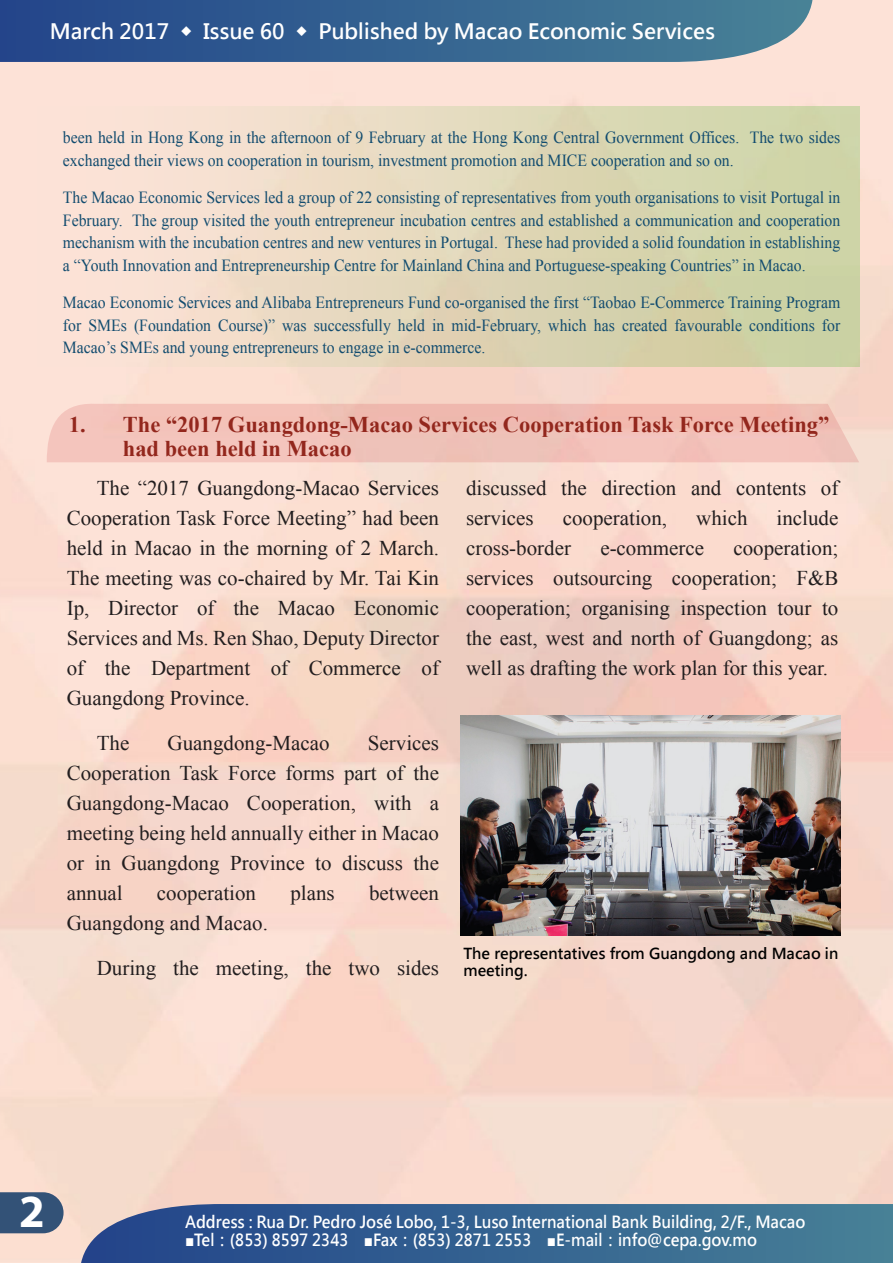
<style>
.page{position:relative;width:893px;height:1263px;background:#fff}
.page>*{position:absolute;margin:0;border:0;box-sizing:border-box;transform-origin:0 0}
.t1{font:700 46.35px "Myriad Pro";color:#fff}
.t2{font:700 22.5px/24px "Times New Roman";color:#93271d}
.t3{font:21px/30px "Times New Roman";color:#221e1f;text-align:justify}
.t4{font:700 21px "Microsoft Jheng Hei";color:#fff}
.t5{font:16.95px/22.5px "Times New Roman";color:#124c6f;text-align:justify;scale:.93 1}
.t6{font:700 16.5px "Microsoft Jheng Hei";color:#fff;scale:.92 1}
.t7{font:700 15px/16.5px "Microsoft Jheng Hei";color:#000}
</style>
<div class="page">
<img style="left:0;top:0;width:893px;height:1263px">
<svg style="left:0;top:0;width:812px;height:62px;background:#3b6692"></svg>
<svg style="left:81px;top:1204px;width:812px;height:59px;background:#3b6692"></svg>
<svg style="left:0;top:1192px;width:64px;height:41px;background:#435d7e"></svg>
<div style="left:38px;top:106px;width:821px;height:261px;background:linear-gradient(to right,#ffe2d9,#c9d0a0)"></div>
<svg style="left:47px;top:404px;width:812px;height:58px;background:#f1c0b7"></svg>
<img style="left:461px;top:716px;width:379px;height:220px">
<p class="t4" style="left:50px;top:18px;width:667px">March 2017 ◆ Issue 60 ◆ Published by Macao Economic Services</p>
<p class="t5" style="left:63px;top:126px;width:837px">been held in Hong Kong in the afternoon of 9 February at the Hong Kong Central Government Offices. The two sides exchanged their views on cooperation in tourism, investment promotion and MICE cooperation and so on.</p>
<p class="t5" style="left:63px;top:186px;width:837px">The Macao Economic Services led a group of 22 consisting of representatives from youth organisations to visit Portugal in February. The group visited the youth entrepreneur incubation centres and established a communication and cooperation mechanism with the incubation centres and new ventures in Portugal. These had provided a solid foundation in establishing a “Youth Innovation and Entrepreneurship Centre for Mainland China and Portuguese-speaking Countries” in Macao.</p>
<p class="t5" style="left:63px;top:291px;width:837px">Macao Economic Services and Alibaba Entrepreneurs Fund co-organised the first “Taobao E-Commerce Training Program for SMEs (Foundation Course)” was successfully held in mid-February, which has created favourable conditions for Macao’s SMEs and young entrepreneurs to engage in e-commerce.</p>
<h2 class="t2" style="left:123px;top:412px;width:708px;text-indent:-54px">1. The “2017 Guangdong-Macao Services Cooperation Task Force Meeting” had been held in Macao</h2>
<p class="t3" style="left:67px;top:472px;width:374px;text-indent:30px">The “2017 Guangdong-Macao Services Cooperation Task Force Meeting” had been held in Macao in the morning of 2 March.<br>The meeting was co-chaired by Mr. Tai Kin Ip, Director of the Macao Economic Services and Ms. Ren Shao, Deputy Director of the Department of Commerce of Guangdong Province.</p>
<p class="t3" style="left:97px;top:727px;width:34px">The</p>
<p class="t3" style="left:168px;top:727px;width:164px">Guangdong-Macao</p>
<p class="t3" style="left:466px;top:473px;width:374px">discussed the direction and contents of services</p>
<p class="t3" style="left:563px;top:503px;width:106px">cooperation,</p>
<p class="t3" style="left:696px;top:503px;width:53px">which</p>
<p class="t3" style="left:777px;top:503px;width:63px">include</p>
<p class="t3" style="left:466px;top:533px;width:106px">cross-border</p>
<p class="t3" style="left:600px;top:533px;width:105px">e-commerce</p>
<p class="t3" style="left:466px;top:533px;width:374px;text-indent:267px">cooperation; services outsourcing cooperation; F&amp;B cooperation; organising inspection tour to the east, west and north of Guangdong; as well as drafting the work plan for this year.</p>
<p class="t3" style="left:67px;top:727px;width:374px;text-indent:301px">Services Cooperation Task Force forms part of the Guangdong-Macao Cooperation, with a meeting being held annually either in Macao or in Guangdong Province to discuss the annual</p>
<p class="t3" style="left:157px;top:878px;width:101px">cooperation</p>
<p class="t3" style="left:290px;top:878px;width:46px">plans</p>
<p class="t3" style="left:369px;top:878px;width:71px">between</p>
<p class="t3" style="left:97px;top:900px;width:344px;line-height:45px;text-indent:-30px">Guangdong and Macao.<br>During the meeting, the two sides</p>
<p class="t7" style="left:463px;top:945px;width:376px">The representatives from Guangdong and Macao in meeting.</p>
<h1 class="t1" style="left:19px;top:1181px;width:27px">2</h1>
<p class="t6" style="left:185px;top:1211px;width:676px">Address : Rua Dr. Pedro José Lobo, 1-3, Luso International Bank Building, 2/F., Macao</p>
<p class="t6" style="left:185px;top:1229px;width:623px">■Tel：(853) 8597 2343　■Fax：(853) 2871 2553　■E-mail：info@cepa.gov.mo</p>
</div>
